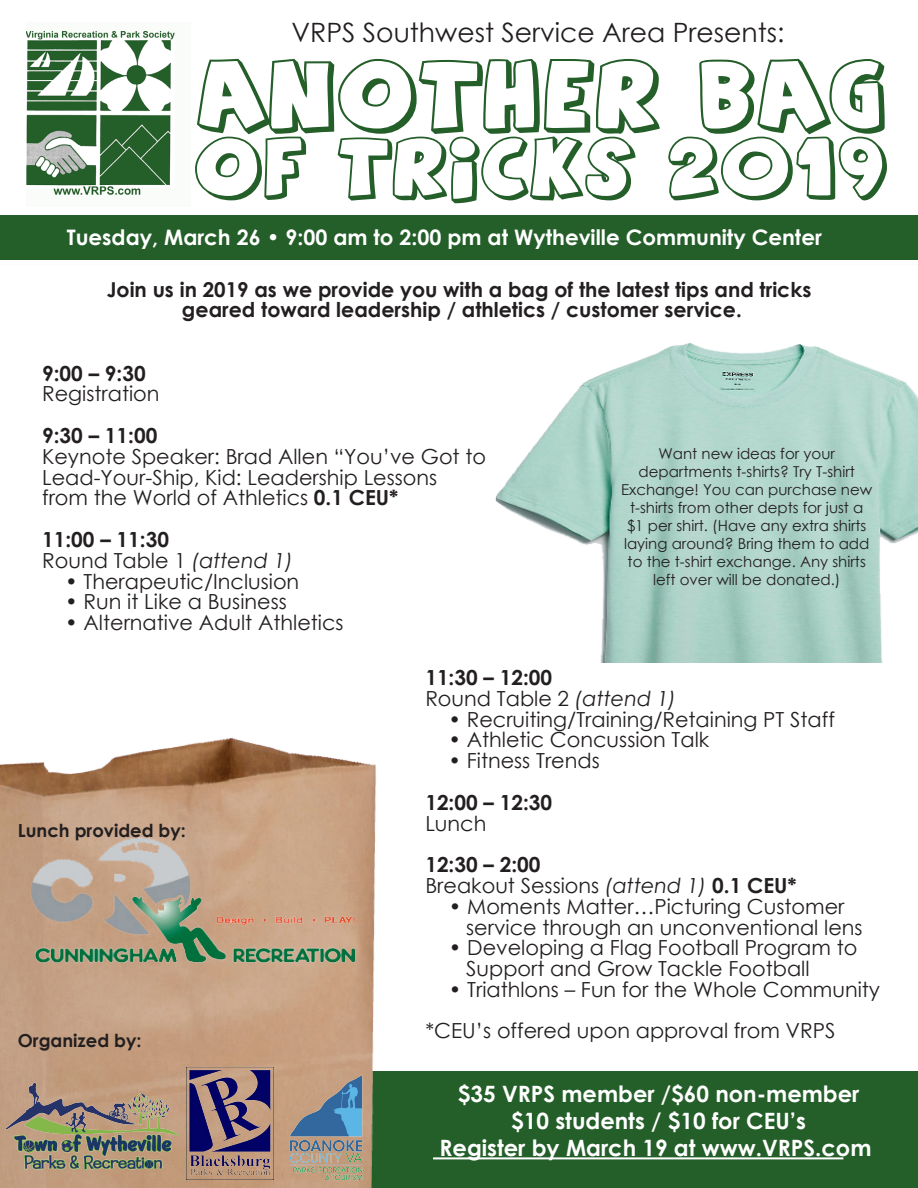
<style>
.page{position:relative;width:918px;height:1188px;background:#fff}
.page>*{position:absolute;margin:0;border:0;box-sizing:border-box;transform-origin:0 0}
.t1{font:67.65px "Agent Orange";color:#245e29;scale:1.09 1}
.t2{font:57.6px "Agent Orange";color:#245e29;scale:1.09 1}
.t3{font:26.7px "Century Gothic";color:#231f20}
.t4{font:700 22.5px/27px "Century Gothic";color:#fff;text-align:center}
.t5{font:700 21.3px "Century Gothic";color:#fff}
.t6{font:20.85px/20.9px "Century Gothic";color:#231f20}
.t7{font:700 20.85px/20.9px "Century Gothic";color:#231f20}
.t8{font:700 20.55px "Century Gothic";color:#231f20}
.t9{font:700 18px "Century Gothic";color:#231f20}
.t10{font:15px/18px "Century Gothic";color:#231f20;text-align:center}
.s1{font-weight:700}
.s2{font-weight:400}
.s3{font-weight:400;font-style:italic}
</style>
<div class="page">
<img style="left:26px;top:30px;width:149px;height:165px">
<div style="left:0;top:215px;width:918px;height:45px;background:#245e29"></div>
<div style="left:0;top:1071px;width:918px;height:117px;background:#245e29"></div>
<img style="left:0;top:762px;width:376px;height:426px">
<hr style="left:433px;top:1157px;width:410px;height:2px;background:#fff">
<img style="left:15px;top:737px;width:345px;height:316px">
<img style="left:495px;top:343px;width:423px;height:319px">
<img style="left:1px;top:1079px;width:178px;height:99px">
<img style="left:280px;top:1067px;width:92px;height:121px">
<img style="left:187px;top:1068px;width:86px;height:112px">
<p class="t3" style="left:292px;top:13px;width:495px">VRPS Southwest Service Area Presents:</p>
<p class="t1" style="left:199px;top:58px;width:636px">ANOTHER BAG</p>
<p class="t2" style="left:197px;top:136px;width:638px">OF TRICKS 2019</p>
<p class="t5" style="left:67px;top:221px;width:757px">Tuesday, March 26 • 9:00 am to 2:00 pm at Wytheville Community Center</p>
<p class="t8" style="left:107px;top:274px;width:706px">Join us in 2019 as we provide you with a bag of the latest tips and tricks</p>
<p class="t8" style="left:182px;top:294px;width:561px">geared toward leadership / athletics / customer service.</p>
<p class="t6" style="left:42px;top:362px;width:119px"><span class="s1">9:00 – 9:30<br></span>Registration</p>
<p class="t6" style="left:42px;top:425px;width:445px"><span class="s1">9:30 – 11:00<br></span>Keynote Speaker: Brad Allen “You’ve Got to Lead-Your-Ship, Kid: Leadership Lessons from the World of Athletics <span class="s1">0.1 CEU*</span></p>
<p class="t7" style="left:42px;top:528px;width:252px">11:00 – 11:30<br><span class="s2">Round Table 1</span> <span class="s3">(attend 1)</span></p>
<p class="t6" style="left:65px;top:570px;width:236px">• Therapeutic/Inclusion</p>
<p class="t6" style="left:65px;top:591px;width:223px">• Run it Like a Business</p>
<p class="t6" style="left:65px;top:612px;width:280px">• Alternative Adult Athletics</p>
<p class="t10" style="left:621px;top:444px;width:253px">Want new ideas for your departments t-shirts? Try T-shirt<br>Exchange! You can purchase new t-shirts from other depts for just a $1 per shirt. (Have any extra shirts laying around? Bring them to add to the t-shirt exchange. Any shirts left over will be donated.)</p>
<p class="t9" style="left:18px;top:817px;width:170px">Lunch provided by:</p>
<p class="t9" style="left:18px;top:1027px;width:125px">Organized by:</p>
<p class="t7" style="left:425px;top:666px;width:252px">11:30 – 12:00<br><span class="s2">Round Table 2</span> <span class="s3">(attend 1)</span></p>
<p class="t6" style="left:448px;top:708px;width:388px">• Recruiting/Training/Retaining PT Staff</p>
<p class="t6" style="left:448px;top:729px;width:262px">• Athletic Concussion Talk</p>
<p class="t6" style="left:448px;top:750px;width:153px">• Fitness Trends</p>
<p class="t7" style="left:425px;top:791px;width:128px">12:00 – 12:30<br><span class="s2">Lunch</span></p>
<p class="t7" style="left:425px;top:853px;width:373px">12:30 – 2:00<br><span class="s2">Breakout Sessions</span> <span class="s3">(attend 1)</span> 0.1 CEU*</p>
<p class="t6" style="left:466px;top:896px;width:398px;text-indent:-17px">• Moments Matter…Picturing Customer service through an unconventional lens</p>
<p class="t6" style="left:466px;top:937px;width:393px;text-indent:-17px">• Developing a Flag Football Program to<br>Support and Grow Tackle Football</p>
<p class="t6" style="left:449px;top:979px;width:433px">• Triathlons – Fun for the Whole Community</p>
<p class="t6" style="left:425px;top:1020px;width:412px">*CEU’s offered upon approval from VRPS</p>
<p class="t4" style="left:440px;top:1080px;width:433px">$35 VRPS member /$60 non-member $10 students / $10 for CEU’s<br>Register by March 19 at www.VRPS.com</p>
</div>
